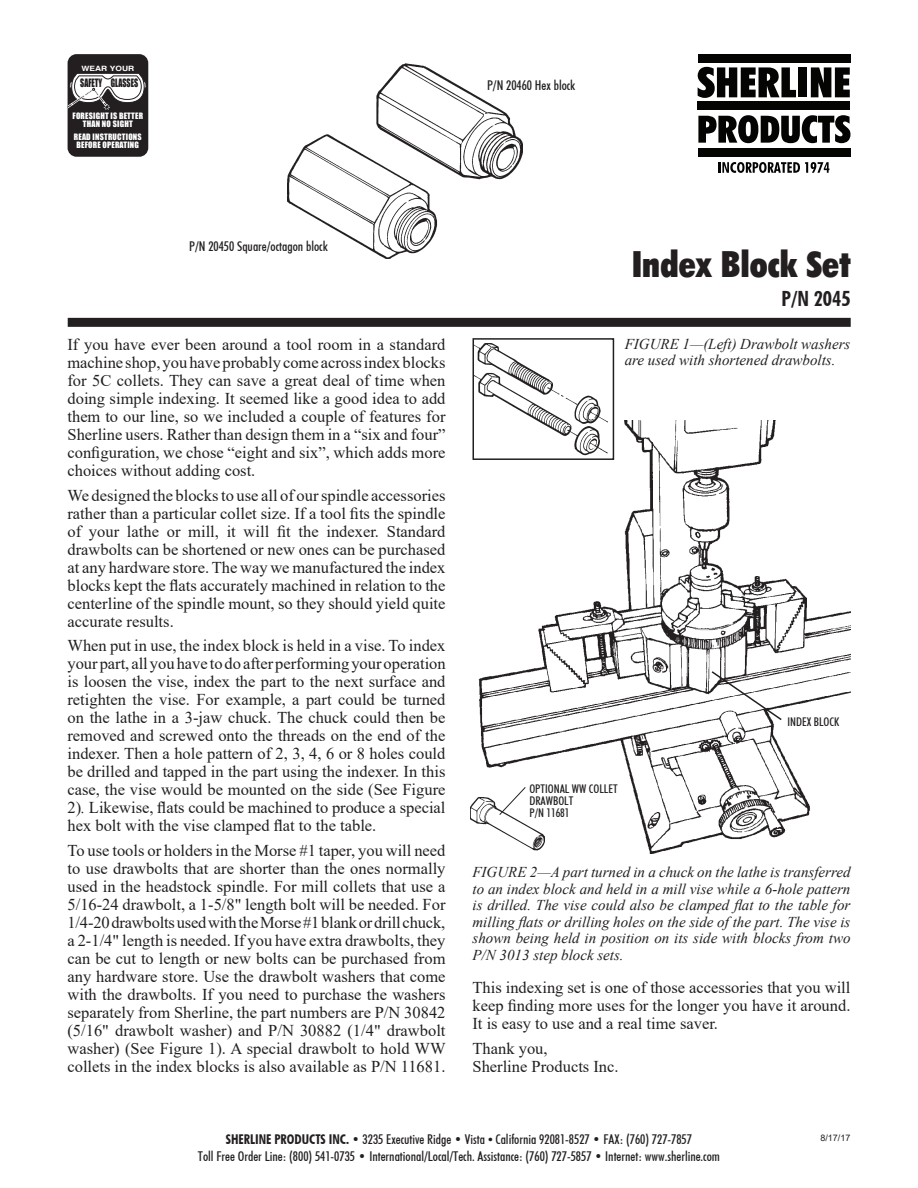
<style>
.page{position:relative;width:918px;height:1188px;background:#fff}
.page>*{position:absolute;margin:0;border:0;box-sizing:border-box;transform-origin:0 0}
.Headline{font:36px "Futuri Condensed Extra Bold SWFTE";color:#231f20}
.Subhead_1{font:21px "Futuri Condensed Bold SWFTE";color:#231f20}
.Body_text{font:16.5px/18px "Times New Roman";color:#231f20;text-align:justify}
.Thank_you{font:16.5px "Times New Roman";color:#231f20}
.t1{font:italic 15px/16.5px "Times New Roman";color:#231f20;text-align:justify}
.t2{font:13.5px/16.5px "Futuri Condensed Regular SWFTE";color:#231f20;text-align:center}
.t3{font:12px "Futuri Condensed Regular SWFTE";color:#231f20}
.t4{font:10.65px "Impact";color:#231f20;scale:.75 1}
.t5{font:9px "Arial";color:#231f20}
.t6{font:8.1px/8.1px "Impact";letter-spacing:.025em;color:#fff;text-align:center}
.t7{font:700 7.35px "Helvetica";color:#fff;scale:1.17 1}
.s1{font-style:italic}
.s2{font-family:"Futuri Condensed Bold SWFTE"}
.s3{font-family:"Futuri Condensed Extra Bold SWFTE"}
.s4{font-family:"Times"}
</style>
<div class="page">
<div style="left:68px;top:54px;width:80px;height:103px;background:#231f20;border-radius:9px"></div>
<svg style="left:67px;top:73px;width:79px;height:37px"></svg>
<svg style="left:698px;top:67px;width:98px;height:31px"></svg>
<div style="left:799px;top:67px;width:8px;height:30px;background:#040503"></div>
<svg style="left:811px;top:67px;width:39px;height:30px"></svg>
<svg style="left:698px;top:115px;width:152px;height:28px"></svg>
<div style="left:698px;top:102px;width:152px;height:8px;background:#040503"></div>
<div style="left:698px;top:148px;width:152px;height:8px;background:#040503"></div>
<div style="left:698px;top:54px;width:152px;height:9px;background:#040503"></div>
<svg style="left:718px;top:162px;width:111px;height:11px"></svg>
<div style="left:68px;top:318px;width:783px;height:9px;background:#231f20"></div>
<img style="left:287px;top:63px;width:236px;height:196px">
<img style="left:476px;top:343px;width:129px;height:77px">
<div style="left:473px;top:338px;width:141px;height:122px;border:2px solid #231f20"></div>
<img style="left:479px;top:420px;width:371px;height:434px">
<svg style="left:710px;top:670px;width:73px;height:52px"></svg>
<img style="left:470px;top:797px;width:75px;height:53px">
<svg style="left:499px;top:786px;width:27px;height:30px"></svg>
<p class="t7" style="left:82px;top:64px;width:47px">WEAR YOUR</p>
<p class="t4" style="left:80px;top:75px;width:79px">SAFETY GLASSES</p>
<p class="t6" style="left:73px;top:112px;width:72px">FORESIGHT IS BETTER<br>THAN NO SIGHT</p>
<p class="t6" style="left:74px;top:133px;width:69px">READ INSTRUCTIONS<br>BEFORE OPERATING</p>
<p class="t2" style="left:487px;top:77px;width:90px">P/N 20460 Hex block</p>
<p class="t2" style="left:189px;top:237px;width:140px">P/N 20450 Square/octagon block</p>
<p class="Body_text" style="left:68px;top:335px;width:380px">If you have ever been around a tool room in a standard machine shop, you have probably come across index blocks for 5C collets. They can save a great deal of time when doing simple indexing. It seemed like a good idea to add them to our line, so we included a couple of features for Sherline users. Rather than design them in a “six and four” configuration, we chose “eight and six”, which adds more choices without adding cost.</p>
<p class="Body_text" style="left:68px;top:486px;width:380px">We designed the blocks to use all of our spindle accessories rather than a particular collet size. If a tool fits the spindle of your lathe or mill, it will fit the indexer. Standard drawbolts can be shortened or new ones can be purchased at any hardware store. The way we manufactured the index blocks kept the flats accurately machined in relation to the centerline of the spindle mount, so they should yield quite accurate results.</p>
<p class="Body_text" style="left:68px;top:636px;width:380px">When put in use, the index block is held in a vise. To index your part, all you have to do after performing your operation is loosen the vise, index the part to the next surface and retighten the vise. For example, a part could be turned on the lathe in a 3-jaw chuck. The chuck could then be removed and screwed onto the threads on the end of the indexer. Then a hole pattern of 2, 3, 4, 6 or 8 holes could be drilled and tapped in the part using the indexer. In this case, the vise would be mounted on the side (See Figure 2)<span class="s1">.</span> Likewise, flats could be machined to produce a special hex bolt with the vise clamped flat to the table.</p>
<p class="Body_text" style="left:68px;top:841px;width:380px">To use tools or holders in the Morse #1 taper, you will need to use drawbolts that are shorter than the ones normally used in the headstock spindle. For mill collets that use a 5/16-24 drawbolt, a 1-5/8" length bolt will be needed. For 1/4-20 drawbolts used with the Morse #1 blank or drill chuck, a 2-1/4" length is needed. If you have extra drawbolts, they can be cut to length or new bolts can be purchased from any hardware store. Use the drawbolt washers that come with the drawbolts. If you need to purchase the washers separately from Sherline, the part numbers are P/N 30842 (5/16" drawbolt washer) and P/N 30882 (1/4" drawbolt washer) (See Figure 1). A special drawbolt to hold WW collets in the index blocks is also available as P/N 11681.</p>
<p class="Headline" style="left:632px;top:240px;width:221px">Index Block Set</p>
<p class="Subhead_1" style="left:781px;top:285px;width:71px">P/N 2045</p>
<p class="t1" style="left:625px;top:335px;width:227px">FIGURE 1—(Left) Drawbolt washers are used with shortened drawbolts.</p>
<p class="t3" style="left:529px;top:781px;width:90px">OPTIONAL WW COLLET</p>
<p class="t3" style="left:529px;top:793px;width:45px">DRAWBOLT</p>
<p class="t3" style="left:529px;top:805px;width:42px">P/N 11681</p>
<p class="t3" style="left:788px;top:714px;width:53px">INDEX BLOCK</p>
<p class="t1" style="left:472px;top:863px;width:380px">FIGURE 2—A part turned in a chuck on the lathe is transferred to an index block and held in a mill vise while a 6-hole pattern is drilled. The vise could also be clamped flat to the table for milling flats or drilling holes on the side of the part. The vise is shown being held in position on its side with blocks from two P/N 3013 step block sets.</p>
<p class="Body_text" style="left:472px;top:978px;width:380px">This indexing set is one of those accessories that you will keep finding more uses for the longer you have it around.<br>It is easy to use and a real time saver.</p>
<p class="Thank_you" style="left:472px;top:1037px;width:77px">Thank you,</p>
<p class="Thank_you" style="left:472px;top:1055px;width:148px">Sherline Products Inc.</p>
<p class="t2" style="left:198px;top:1131px;width:524px"><span class="s2">SHERLINE PRODUCTS INC.</span> <span class="s3">•</span> 3235 Executive Ridge <span class="s3">•</span> Vista <span class="s4">•</span> California 92081-8527 <span class="s3">•</span> FAX: (760) 727-7857<br>Toll Free Order Line: (800) 541-0735 <span class="s3">•</span> International/Local/Tech. Assistance: (760) 727-5857 <span class="s3">•</span> Internet: www.sherline.com</p>
<p class="t5" style="left:820px;top:1131px;width:32px">8/17/17</p>
</div>
